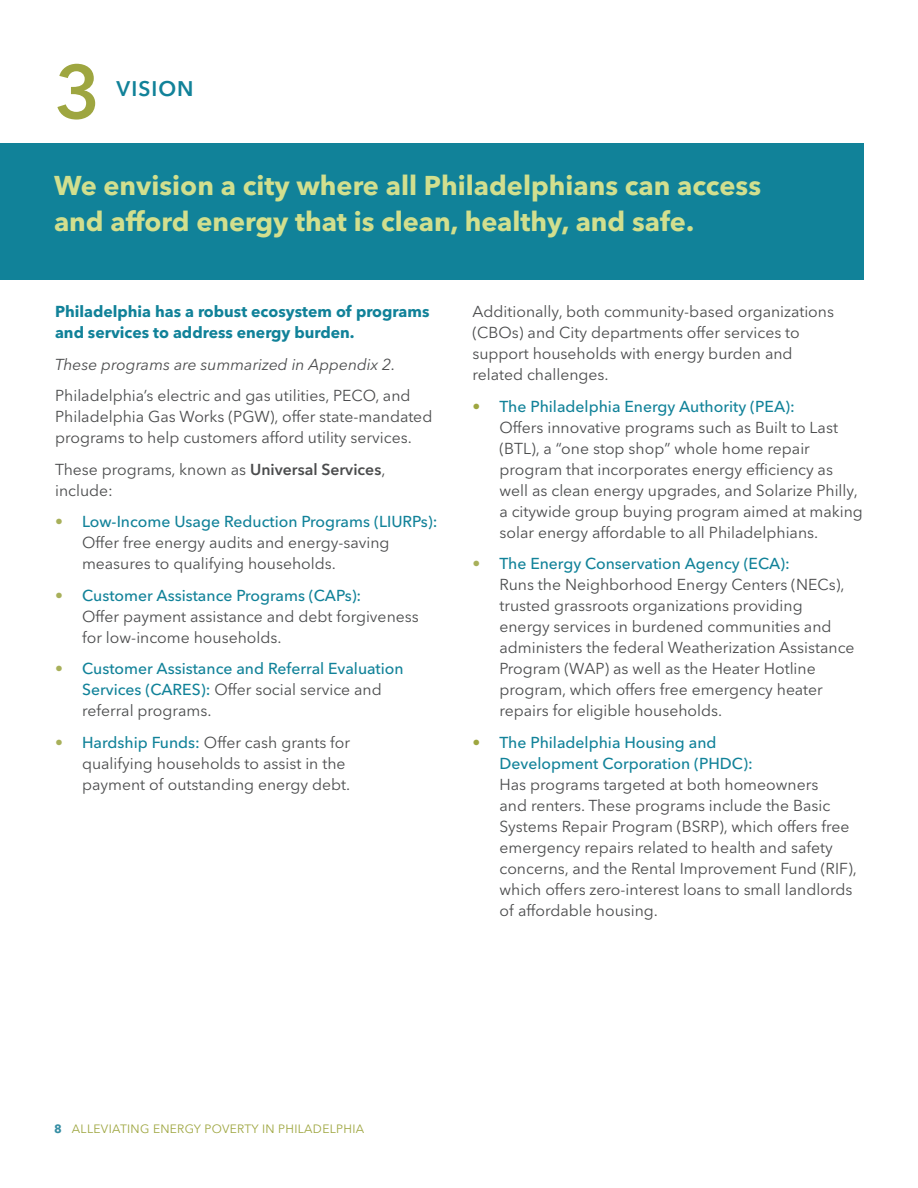
<style>
.page{position:relative;width:918px;height:1188px;background:#fff}
.page>*{position:absolute;margin:0;border:0;box-sizing:border-box;transform-origin:0 0}
.t1{font:600 75px "Avenir Next LT Pro";color:#9ea640}
.t2{font:700 27px/36px "Avenir Next LT Pro";color:#d2df8e}
.t3{font:600 21px "Avenir Next LT Pro";letter-spacing:.05em;color:#118299}
.t4{font:15.75px/21px "Avenir Next LT Pro";color:#4b4c4d}
.t5{font:500 15.75px/21px "Avenir Next LT Pro";color:#118299}
.t6{font:700 15.75px/21px "Avenir Next LT Pro";color:#118299}
.t7{font:italic 15.75px "Avenir Next LT Pro";color:#4b4c4d}
.t8{font:12px "Avenir Next LT Pro";letter-spacing:.025em;color:#9ea640}
.s1{font-weight:600}
.s2{color:#a8b05a}
.s3{font-weight:500;color:#118299}
.s4{font-weight:400;color:#a8b05a}
.s5{font-weight:400;color:#4b4c4d}
.s6{color:#9ea640}
.s7{font-weight:700;color:#368ea4}
</style>
<div class="page">
<div style="left:0;top:143px;width:864px;height:136px;background:#118299"></div>
<p class="t1" style="left:55px;top:46px;width:47px">3</p>
<p class="t3" style="left:117px;top:75px;width:79px">VISION</p>
<p class="t2" style="left:54px;top:168px;width:709px">We envision a city where all Philadelphians can access and afford energy that is clean, healthy, and safe.</p>
<p class="t6" style="left:55px;top:301px;width:376px">Philadelphia has a robust ecosystem of programs and services to address energy burden.</p>
<p class="t7" style="left:55px;top:355px;width:342px">These programs are summarized in Appendix 2.</p>
<p class="t4" style="left:55px;top:385px;width:379px">Philadelphia’s electric and gas utilities, PECO, and<br>Philadelphia Gas Works (PGW), offer state-mandated programs to help customers afford utility services.</p>
<p class="t4" style="left:55px;top:459px;width:332px">These programs, known as <span class="s1">Universal Services</span>, include:</p>
<p class="t4" style="left:82px;top:511px;width:357px;text-indent:-27px"><span class="s2">•</span> <span class="s3">Low-Income Usage Reduction Programs (LIURPs):<br></span>Offer free energy audits and energy-saving measures to qualifying households.</p>
<p class="t4" style="left:82px;top:585px;width:338px;text-indent:-27px"><span class="s2">•</span> <span class="s3">Customer Assistance Programs (CAPs):<br></span>Offer payment assistance and debt forgiveness for low-income households.</p>
<p class="t5" style="left:82px;top:658px;width:323px;text-indent:-27px"><span class="s4">•</span> Customer Assistance and Referral Evaluation<br>Services (CARES): <span class="s5">Offer social service and referral programs.</span></p>
<p class="t4" style="left:82px;top:732px;width:270px;text-indent:-27px"><span class="s2">•</span> <span class="s3">Hardship Funds:</span> Offer cash grants for qualifying households to assist in the payment of outstanding energy debt.</p>
<p class="t4" style="left:473px;top:301px;width:363px">Additionally, both community-based organizations (CBOs) and City departments offer services to support households with energy burden and related challenges.</p>
<p class="t4" style="left:500px;top:396px;width:365px;text-indent:-27px"><span class="s6">•</span> <span class="s3">The Philadelphia Energy Authority (PEA):<br></span>Offers innovative programs such as Built to Last (BTL), a “one stop shop” whole home repair program that incorporates energy efficiency as well as clean energy upgrades, and Solarize Philly, a citywide group buying program aimed at making solar energy affordable to all Philadelphians.</p>
<p class="t4" style="left:500px;top:553px;width:357px;text-indent:-27px"><span class="s2">•</span> <span class="s3">The Energy Conservation Agency (ECA):<br></span>Runs the Neighborhood Energy Centers (NECs), trusted grassroots organizations providing energy services in burdened communities and administers the federal Weatherization Assistance Program (WAP) as well as the Heater Hotline program, which offers free emergency heater repairs for eligible households.</p>
<p class="t4" style="left:499px;top:732px;width:359px;text-indent:-27px"><span class="s6">•</span> <span class="s3">The Philadelphia Housing and<br>Development Corporation (PHDC):<br></span>Has programs targeted at both homeowners<br>and renters. These programs include the Basic Systems Repair Program (BSRP), which offers free emergency repairs related to health and safety concerns, and the Rental Improvement Fund (RIF), which offers zero-interest loans to small landlords of affordable housing.</p>
<p class="t8" style="left:54px;top:1121px;width:312px"><span class="s7">8</span> ALLEVIATING ENERGY POVERTY IN PHILADELPHIA</p>
</div>
